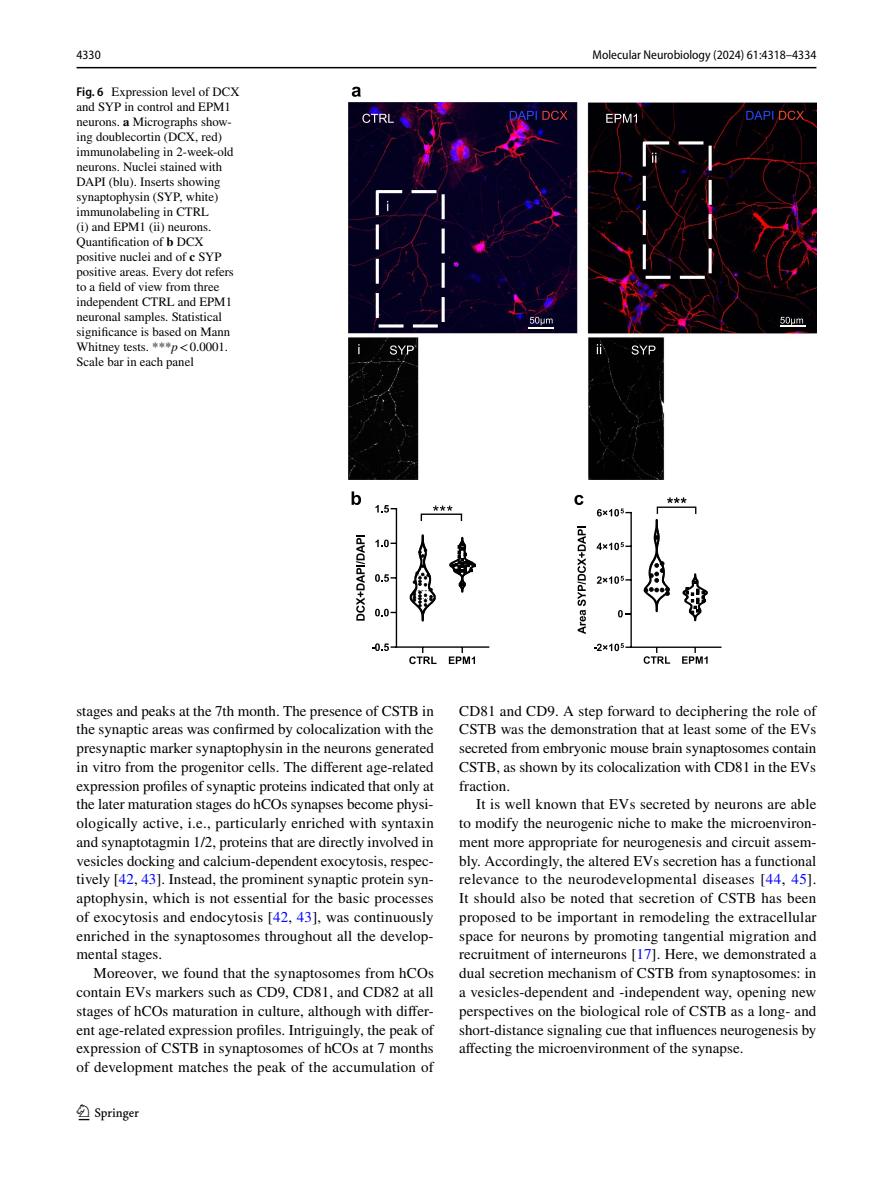
<style>
.page{position:relative;width:893px;height:1187px;background:#fff}
.page>*{position:absolute;margin:0;border:0;box-sizing:border-box;transform-origin:0 0}
.t1{font:22.5px "Springnew Regular 3";color:#000}
.t2{font:15px/18.8px "STIX";letter-spacing:.005em;color:#000;text-align:justify}
.t3{font:12.75px/15px "STIX";color:#000}
.t4{font:semi-condensed 12.75px "Myriad Pro";color:#000}
.s1{font-family:"Myriad Pro";font-weight:600;font-stretch:semi-condensed}
.s2{font-weight:700}
.s3{font-style:italic}
.s4{color:#00f}
</style>
<div class="page">
<hr style="left:77px;top:67px;width:739px;height:1px;background:#000">
<img style="left:348px;top:103px;width:468px;height:376px">
<hr style="left:396px;top:646px;width:93px;height:1px;background:#000">
<svg style="left:409px;top:647px;width:28px;height:17px"></svg>
<svg style="left:449px;top:647px;width:26px;height:17px"></svg>
<hr style="left:396px;top:508px;width:1px;height:139px;background:#000">
<svg style="left:372px;top:643px;width:24px;height:8px"></svg>
<svg style="left:375px;top:608px;width:21px;height:8px"></svg>
<svg style="left:375px;top:574px;width:21px;height:7px"></svg>
<svg style="left:375px;top:539px;width:21px;height:8px"></svg>
<svg style="left:375px;top:505px;width:21px;height:7px"></svg>
<svg style="left:449px;top:537px;width:27px;height:55px"></svg>
<svg style="left:410px;top:534px;width:26px;height:87px"></svg>
<svg style="left:356px;top:535px;width:9px;height:85px"></svg>
<svg style="left:421px;top:505px;width:41px;height:16px"></svg>
<hr style="left:630px;top:646px;width:91px;height:2px;background:#000">
<svg style="left:644px;top:647px;width:26px;height:16px"></svg>
<svg style="left:682px;top:647px;width:26px;height:16px"></svg>
<hr style="left:630px;top:512px;width:2px;height:136px;background:#000">
<svg style="left:594px;top:643px;width:37px;height:8px"></svg>
<svg style="left:597px;top:576px;width:34px;height:8px"></svg>
<svg style="left:597px;top:542px;width:34px;height:8px"></svg>
<svg style="left:597px;top:508px;width:34px;height:8px"></svg>
<svg style="left:618px;top:610px;width:13px;height:7px"></svg>
<svg style="left:578px;top:526px;width:8px;height:108px"></svg>
<svg style="left:644px;top:497px;width:64px;height:124px"></svg>
<svg style="left:352px;top:491px;width:9px;height:14px"></svg>
<svg style="left:574px;top:495px;width:10px;height:10px"></svg>
<svg style="left:390px;top:345px;width:24px;height:9px"></svg>
<svg style="left:632px;top:345px;width:23px;height:9px"></svg>
<svg style="left:597px;top:344px;width:4px;height:10px"></svg>
<svg style="left:376px;top:190px;width:69px;height:137px;background:#1f1934"></svg>
<svg style="left:510px;top:111px;width:58px;height:9px"></svg>
<svg style="left:362px;top:114px;width:32px;height:9px"></svg>
<svg style="left:746px;top:111px;width:27px;height:9px"></svg>
<svg style="left:779px;top:111px;width:25px;height:9px"></svg>
<svg style="left:643px;top:141px;width:69px;height:138px;background:#241a1e"></svg>
<svg style="left:606px;top:114px;width:31px;height:9px"></svg>
<svg style="left:352px;top:87px;width:9px;height:10px"></svg>
<svg style="left:528px;top:317px;width:26px;height:11px"></svg>
<svg style="left:780px;top:317px;width:25px;height:9px"></svg>
<p class="t4" style="left:77px;top:48px;width:26px">4330</p>
<p class="t4" style="left:593px;top:48px;width:225px">Molecular Neurobiology (2024) 61:4318–4334</p>
<p class="t3" style="left:77px;top:85px;width:165px"><span class="s1">Fig. 6</span> Expression level of DCX and SYP in control and EPM1 neurons. <span class="s2">a</span> Micrographs show&shy;ing doublecortin (DCX, red) immunolabeling in 2-week-old neurons. Nuclei stained with<br>DAPI (blu). Inserts showing synaptophysin (SYP, white) immunolabeling in CTRL<br>(i) and EPM1 (ii) neurons.<br>Quantification of <span class="s2">b</span> DCX positive nuclei and of <span class="s2">c</span> SYP positive areas. Every dot refers to a field of view from three independent CTRL and EPM1 neuronal samples. Statistical significance is based on Mann<br>Whitney tests. ***<span class="s3">p</span>&lt;0.0001.<br>Scale bar in each panel</p>
<p class="t2" style="left:77px;top:702px;width:359px">stages and peaks at the 7th month. The presence of CSTB in the synaptic areas was confirmed by colocalization with the presynaptic marker synaptophysin in the neurons generated in vitro from the progenitor cells. The different age-related expression profiles of synaptic proteins indicated that only at the later maturation stages do hCOs synapses become physi&shy;ologically active, i.e., particularly enriched with syntaxin and synaptotagmin 1/2, proteins that are directly involved in vesicles docking and calcium-dependent exocytosis, respec&shy;tively [<span class="s4">42</span>, <span class="s4">43</span>]. Instead, the prominent synaptic protein syn&shy;aptophysin, which is not essential for the basic processes of exocytosis and endocytosis [<span class="s4">42</span>, <span class="s4">43</span>], was continuously enriched in the synaptosomes throughout all the develop&shy;mental stages.</p>
<p class="t2" style="left:77px;top:964px;width:359px;text-indent:17px">Moreover, we found that the synaptosomes from hCOs contain EVs markers such as CD9, CD81, and CD82 at all stages of hCOs maturation in culture, although with differ&shy;ent age-related expression profiles. Intriguingly, the peak of expression of CSTB in synaptosomes of hCOs at 7 months of development matches the peak of the accumulation of</p>
<h1 class="t1" style="left:79px;top:1104px;width:62px">1 3</h1>
<p class="t2" style="left:459px;top:702px;width:359px">CD81 and CD9. A step forward to deciphering the role of CSTB was the demonstration that at least some of the EVs secreted from embryonic mouse brain synaptosomes contain CSTB, as shown by its colocalization with CD81 in the EVs fraction.</p>
<p class="t2" style="left:459px;top:796px;width:359px;text-indent:17px">It is well known that EVs secreted by neurons are able to modify the neurogenic niche to make the microenviron&shy;ment more appropriate for neurogenesis and circuit assem&shy;bly. Accordingly, the altered EVs secretion has a functional relevance to the neurodevelopmental diseases [<span class="s4">44</span>, <span class="s4">45</span>].<br>It should also be noted that secretion of CSTB has been proposed to be important in remodeling the extracellular space for neurons by promoting tangential migration and recruitment of interneurons [<span class="s4">17</span>]. Here, we demonstrated a dual secretion mechanism of CSTB from synaptosomes: in a vesicles-dependent and -independent way, opening new perspectives on the biological role of CSTB as a long- and short-distance signaling cue that influences neurogenesis by affecting the microenvironment of the synapse.</p>
</div>
